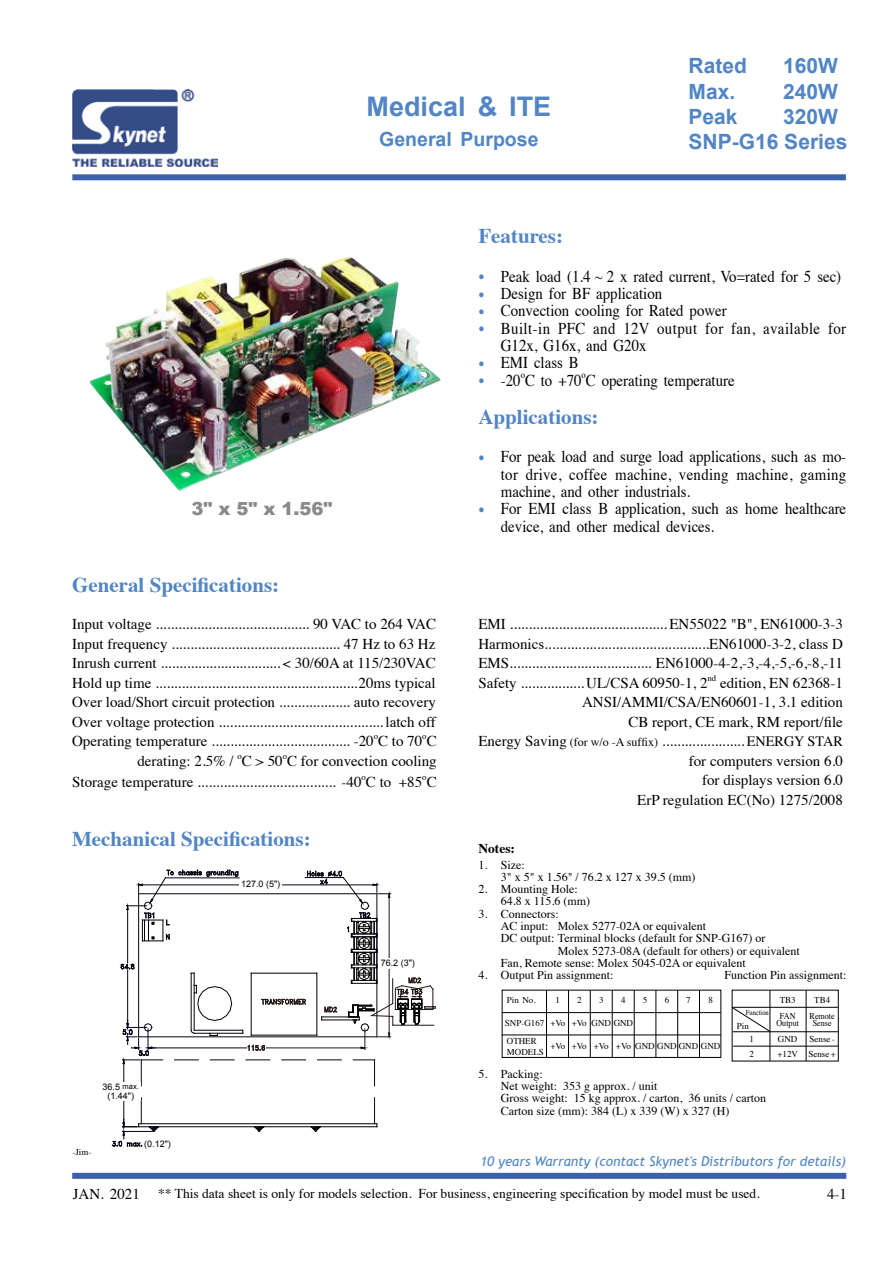
<style>
.page{position:relative;width:893px;height:1263px;background:#fff}
.page>*{position:absolute;margin:0;border:0;box-sizing:border-box;transform-origin:0 0}
.t1{font:700 27px "Arial";color:#5185c5}
.t2{font:700 21px "Times";color:#5185c5}
.t3{font:700 21px/25.2px "Arial";color:#5185c5}
.t4{font:700 19.5px "Arial";color:#5185c5}
.t5{font:900 18px "Arial";color:#898989}
.t6{font:16.5px/17.2px "Times";color:#000;text-align:justify;scale:.9 1}
.t7{font:16.5px/17.2px "Times";letter-spacing:.03em;color:#000;scale:.9 1}
.t8{font:15px/19.5px "Times";color:#000;text-align:justify}
.t9{font:13.5px "Times";color:#000}
.t10{font:italic 13.5px "Trebuchet MS";color:#5185c5}
.t11{font:700 13.5px "Times";color:#000}
.t12{font:12px/12.3px "Times";color:#000}
.t13{font:9.6px "Times";color:#000;scale:.9 1}
.t14{font:9px/18.1px "Times";color:#000}
.t15{font:9px/9px "Arial";color:#000;text-align:center}
.t16{font:9px "Times";color:#000;scale:.9 1}
.t17{font:8.7px "Times";color:#000}
.t18{font:7.5px "Times";color:#000;scale:.86 1}
.s1{font-family:"Arial";font-weight:700;font-size:11.25px;color:#5185c5}
.s2{font-size:7.5px}
.s3{font-size:12px}
.s4{font-size:14.25px}
.s5{font-size:15px}
</style>
<div class="page">
<div style="left:72px;top:1173px;width:774px;height:6px;background:#3d62ad"></div>
<div style="left:72px;top:174px;width:774px;height:6px;background:#3d62ad"></div>
<img style="left:72px;top:89px;width:146px;height:78px">
<img style="left:90px;top:257px;width:351px;height:234px">
<hr style="left:502px;top:1012px;width:219px;height:1px;background:#000">
<div style="left:502px;top:990px;width:219px;height:68px;border:1px solid #000"></div>
<hr style="left:568px;top:990px;width:1px;height:68px;background:#000">
<hr style="left:590px;top:990px;width:1px;height:68px;background:#000">
<hr style="left:546px;top:990px;width:1px;height:68px;background:#000">
<hr style="left:502px;top:1034px;width:219px;height:1px;background:#000">
<hr style="left:612px;top:990px;width:1px;height:68px;background:#000">
<hr style="left:634px;top:990px;width:1px;height:68px;background:#000">
<hr style="left:677px;top:990px;width:1px;height:68px;background:#000">
<hr style="left:699px;top:990px;width:1px;height:68px;background:#000">
<hr style="left:655px;top:990px;width:1px;height:68px;background:#000">
<hr style="left:733px;top:1007px;width:105px;height:1px;background:#000">
<hr style="left:770px;top:990px;width:1px;height:71px;background:#000">
<hr style="left:733px;top:1031px;width:105px;height:1px;background:#000">
<hr style="left:733px;top:1046px;width:105px;height:1px;background:#000">
<svg style="left:731px;top:1006px;width:40px;height:26px"></svg>
<hr style="left:806px;top:990px;width:1px;height:71px;background:#000">
<svg style="left:111px;top:869px;width:325px;height:278px"></svg>
<div style="left:239px;top:879px;width:43px;height:11px;background:#fff"></div>
<div style="left:379px;top:957px;width:37px;height:11px;background:#fff"></div>
<div style="left:101px;top:1082px;width:39px;height:18px;background:#fff"></div>
<p class="t5" style="left:191px;top:496px;width:143px">3" x 5" x 1.56"</p>
<h2 class="t2" style="left:72px;top:564px;width:209px">General Specifications:</h2>
<h1 class="t1" style="left:367px;top:89px;width:186px">Medical &amp; ITE</h1>
<h3 class="t4" style="left:379px;top:126px;width:161px">General Purpose</h3>
<h2 class="t2" style="left:478px;top:216px;width:86px">Features:</h2>
<h2 class="t3" style="left:689px;top:54px;width:60px">Rated</h2>
<h2 class="t3" style="left:783px;top:54px;width:56px">160W</h2>
<h2 class="t3" style="left:689px;top:79px;width:48px">Max.</h2>
<h2 class="t3" style="left:783px;top:79px;width:56px">240W</h2>
<h2 class="t3" style="left:689px;top:104px;width:51px">Peak</h2>
<h2 class="t3" style="left:689px;top:104px;width:160px;text-indent:94px">320W<br>SNP-G16 Series</h2>
<p class="t6" style="left:478px;top:266px;width:405px"><span class="s1">●</span> Peak load (1.4 ~ 2 x rated current, Vo=rated for 5 sec)</p>
<p class="t6" style="left:478px;top:283px;width:206px"><span class="s1">●</span> Design for BF application</p>
<p class="t6" style="left:478px;top:301px;width:277px"><span class="s1">●</span> Convection cooling for Rated power</p>
<p class="t7" style="left:501px;top:318px;width:385px;text-indent:-22px"><span class="s1">●</span> Built-in PFC and 12V output for fan, available for<br>G12x, G16x, and G20x</p>
<p class="t6" style="left:478px;top:353px;width:113px"><span class="s1">●</span> EMI class B</p>
<p class="t6" style="left:478px;top:370px;width:286px"><span class="s1">●</span> -20 C to +70 C operating temperature</p>
<p class="t13" style="left:521px;top:366px;width:6px">o</p>
<p class="t13" style="left:582px;top:366px;width:6px">o</p>
<h2 class="t2" style="left:478px;top:396px;width:122px">Applications:</h2>
<p class="t6" style="left:501px;top:447px;width:385px;text-indent:-22px"><span class="s1">●</span> For peak load and surge load applications, such as mo&shy;tor drive, coffee machine, vending machine, gaming machine, and other industrials.</p>
<p class="t6" style="left:501px;top:499px;width:385px;text-indent:-22px"><span class="s1">●</span> For EMI class B application, such as home healthcare device, and other medical devices.</p>
<p class="t8" style="left:72px;top:613px;width:366px">Input voltage ......................................... 90 VAC to 264 VAC Input frequency ............................................. 47 Hz to 63 Hz Inrush current ................................ &lt; 30/60A at 115/230VAC Hold up time ......................................................20ms typical Over load/Short circuit protection ................... auto recovery Over voltage protection ............................................ latch off Operating temperature ..................................... -20 C to 70 C</p>
<p class="t17" style="left:374px;top:728px;width:6px">o</p>
<p class="t17" style="left:422px;top:728px;width:6px">o</p>
<p class="t17" style="left:283px;top:747px;width:6px">o</p>
<p class="t8" style="left:72px;top:770px;width:366px">Storage temperature ..................................... -40 C to +85 C</p>
<p class="t8" style="left:137px;top:749px;width:98px">derating: 2.5% /</p>
<p class="t17" style="left:237px;top:747px;width:6px">o</p>
<p class="t8" style="left:242px;top:749px;width:196px">C &gt; 50 C for convection cooling</p>
<p class="t17" style="left:362px;top:768px;width:6px">o</p>
<p class="t17" style="left:422px;top:768px;width:6px">o</p>
<h2 class="t2" style="left:72px;top:819px;width:240px">Mechanical Specifications:</h2>
<p class="t15" style="left:241px;top:879px;width:41px">127.0 (5")</p>
<p class="t15" style="left:103px;top:1082px;width:38px">36.5 <span class="s2">max. </span>(1.44")</p>
<p class="t14" style="left:72px;top:1142px;width:20px">-Jim-</p>
<p class="t15" style="left:144px;top:1140px;width:28px">(0.12")</p>
<p class="t15" style="left:381px;top:958px;width:36px">76.2 (3")</p>
<p class="t8" style="left:478px;top:613px;width:366px">EMI ..........................................EN55022 "B", EN61000-3-3<br>Harmonics............................................EN61000-3-2, class D EMS...................................... EN61000-4-2,-3,-4,-5,-6,-8,-11<br>Safety .................UL/CSA 60950-1, 2</p>
<p class="t17" style="left:707px;top:669px;width:10px">nd</p>
<p class="t8" style="left:478px;top:671px;width:366px;text-align:right">edition, EN 62368-1<br>ANSI/AMMI/CSA/EN60601-1, 3.1 edition<br>CB report, CE mark, RM report/file<br>Energy Saving <span class="s3">(for w/o -A suffix)</span> ...................... <span class="s4">ENERGY STAR </span>for computers version 6.0<br>for displays version 6.0<br>ErP regulation EC(No) 1275/2008</p>
<p class="t11" style="left:478px;top:835px;width:38px">Notes:</p>
<p class="t12" style="left:501px;top:857px;width:196px;text-indent:-22px">1. Size:<br>3" x 5" x 1.56" / 76.2 x 127 x 39.5 (mm)</p>
<p class="t12" style="left:501px;top:882px;width:91px;text-indent:-22px">2. Mounting Hole:<br>64.8 x 115.6 (mm)</p>
<p class="t12" style="left:478px;top:906px;width:82px">3. Connectors:</p>
<p class="t12" style="left:501px;top:919px;width:207px">AC input: Molex 5277-02A or equivalent</p>
<p class="t12" style="left:501px;top:931px;width:266px">DC output: Terminal blocks (default for SNP-G167) or</p>
<p class="t12" style="left:558px;top:943px;width:243px">Molex 5273-08A (default for others) or equivalent</p>
<p class="t12" style="left:501px;top:956px;width:246px">Fan, Remote sense: Molex 5045-02A or equivalent</p>
<p class="t12" style="left:478px;top:968px;width:137px">4. Output Pin assignment:</p>
<p class="t12" style="left:724px;top:968px;width:123px">Function Pin assignment:</p>
<p class="t14" style="left:507px;top:990px;width:30px">Pin No.</p>
<p class="t14" style="left:556px;top:990px;width:6px">1</p>
<p class="t14" style="left:577px;top:990px;width:6px">2</p>
<p class="t14" style="left:599px;top:990px;width:6px">3</p>
<p class="t14" style="left:621px;top:990px;width:6px">4</p>
<p class="t14" style="left:643px;top:990px;width:6px">5</p>
<p class="t14" style="left:665px;top:990px;width:6px">6</p>
<p class="t14" style="left:686px;top:990px;width:6px">7</p>
<p class="t14" style="left:708px;top:990px;width:6px">8</p>
<p class="t14" style="left:505px;top:1013px;width:130px">SNP-G167 +Vo +Vo GND GND<br>OTHER</p>
<p class="t14" style="left:550px;top:1036px;width:171px">+Vo +Vo +Vo +Vo GND GND GND GND</p>
<p class="t14" style="left:507px;top:1042px;width:38px">MODELS</p>
<p class="t14" style="left:780px;top:990px;width:18px">TB3</p>
<p class="t14" style="left:814px;top:990px;width:18px">TB4</p>
<p class="t16" style="left:780px;top:1007px;width:19px">FAN</p>
<p class="t16" style="left:810px;top:1007px;width:29px">Remote</p>
<p class="t16" style="left:776px;top:1015px;width:27px">Output</p>
<p class="t16" style="left:813px;top:1015px;width:22px">Sense</p>
<p class="t18" style="left:746px;top:1005px;width:28px">Function</p>
<p class="t14" style="left:737px;top:1016px;width:14px">Pin</p>
<p class="t14" style="left:749px;top:1029px;width:6px">1</p>
<p class="t14" style="left:778px;top:1029px;width:21px">GND</p>
<p class="t14" style="left:809px;top:1029px;width:27px">Sense -</p>
<p class="t14" style="left:749px;top:1044px;width:6px">2</p>
<p class="t14" style="left:777px;top:1044px;width:60px">+12V Sense +</p>
<p class="t12" style="left:501px;top:1066px;width:267px;text-indent:-22px">5. Packing:<br>Net weight: 353 g approx. / unit<br>Gross weight: 15 kg approx. / carton, 36 units / carton Carton size (mm): 384 (L) x 339 (W) x 327 (H)</p>
<p class="t10" style="left:480px;top:1153px;width:368px">10 years Warranty (contact Skynet's Distributors for details)</p>
<p class="t9" style="left:73px;top:1180px;width:689px"><span class="s5">JAN. 2021</span> ** This data sheet is only for models selection. For business, engineering specification by model must be used.</p>
<p class="t8" style="left:827px;top:1183px;width:21px">4-1</p>
</div>
